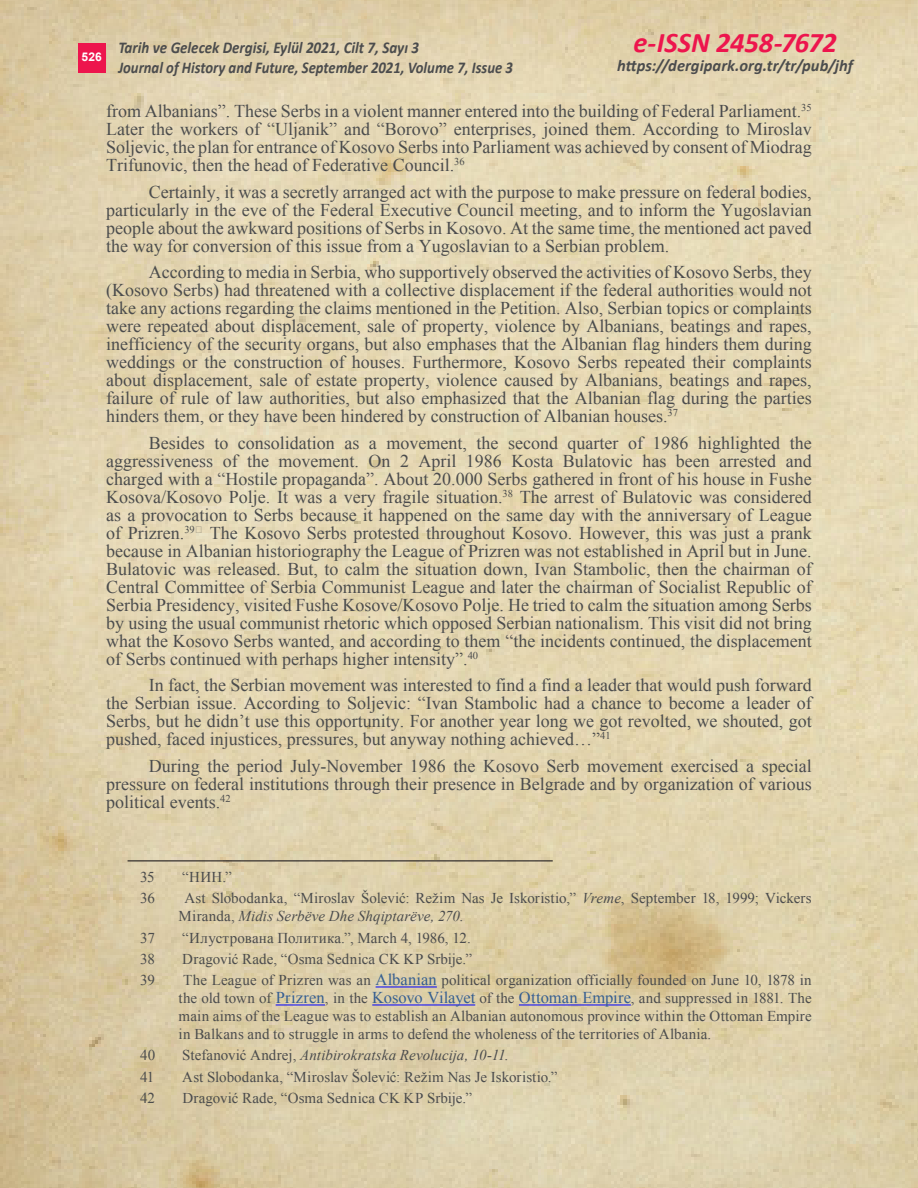
<style>
.page{position:relative;width:918px;height:1188px;background:#fff}
.page>*{position:absolute;margin:0;border:0;box-sizing:border-box;transform-origin:0 0}
.t1{font:italic 700 28.5px "Calibri";letter-spacing:-.005em;color:#ed154d}
.ANA_METİN_STİLİ_TEK{font:18px/18px "Times New Roman";color:#4b4c4d;text-align:justify}
.t2{font:italic 700 16.5px/19.8px "Calibri";color:#4b4c4d;scale:.91 1}
.t3{font:italic 700 16.5px "Calibri";color:#4b4c4d}
.Body_text_normal_foo{font:15px/18px "Times New Roman";letter-spacing:.005em;color:#4b4c4d}
.Body_text_normal_foo-2{font:italic 15px "Times New Roman";letter-spacing:.005em;color:#4b4c4d}
.t4{font:700 12px "Arial";color:#fff}
.s1{font-style:italic}
.s2{font-size:16.5px;color:#365f91}
.s3{font-style:normal}
</style>
<div class="page">
<img style="left:0;top:0;width:918px;height:1188px">
<div style="left:78px;top:43px;width:28px;height:29px;background:#ed154d"></div>
<hr style="left:128px;top:860px;width:425px;height:1px;background:#231f20">
<hr style="left:376px;top:987px;width:61px;height:1px;background:#00f">
<hr style="left:276px;top:1005px;width:49px;height:1px;background:#00f">
<hr style="left:372px;top:1005px;width:103px;height:1px;background:#00f">
<hr style="left:519px;top:1005px;width:112px;height:1px;background:#00f">
<p class="t4" style="left:82px;top:49px;width:22px">526</p>
<p class="t2" style="left:118px;top:37px;width:435px">Tarih ve Gelecek Dergisi, Eylül 2021, Cilt 7, Sayı 3<br>Journal of History and Future, September 2021, Volume 7, Issue 3</p>
<h1 class="t1" style="left:633px;top:22px;width:205px">e-ISSN 2458-7672</h1>
<p class="t3" style="left:617px;top:54px;width:237px">https://dergipark.org.tr/tr/pub/jhf</p>
<p class="ANA_METİN_STİLİ_TEK" style="left:106px;top:102px;width:707px">from Albanians”. These Serbs in a violent manner entered into the building of Federal Parliament.<sup>35<br></sup>Later the workers of “Uljanik” and “Borovo” enterprises, joined them. According to Miroslav Soljevic, the plan for entrance of Kosovo Serbs into Parliament was achieved by consent of Miodrag Trifunovic, then the head of Federative Council.<sup>36</sup></p>
<p class="ANA_METİN_STİLİ_TEK" style="left:106px;top:182px;width:707px;text-indent:43px">Certainly, it was a secretly arranged act with the purpose to make pressure on federal bodies, particularly in the eve of the Federal Executive Council meeting, and to inform the Yugoslavian people about the awkward positions of Serbs in Kosovo. At the same time, the mentioned act paved the way for conversion of this issue from a Yugoslavian to a Serbian problem.</p>
<p class="ANA_METİN_STİLİ_TEK" style="left:106px;top:263px;width:707px;text-indent:43px">According to media in Serbia, who supportively observed the activities of Kosovo Serbs, they (Kosovo Serbs) had threatened with a collective displacement if the federal authorities would not take any actions regarding the claims mentioned in the Petition. Also, Serbian topics or complaints were repeated about displacement, sale of property, violence by Albanians, beatings and rapes, inefficiency of the security organs, but also emphases that the Albanian flag hinders them during weddings or the construction of houses. Furthermore, Kosovo Serbs repeated their complaints about displacement, sale of estate property, violence caused by Albanians, beatings and rapes, failure of rule of law authorities, but also emphasized that the Albanian flag during the parties hinders them, or they have been hindered by construction of Albanian houses.<sup>37</sup></p>
<p class="ANA_METİN_STİLİ_TEK" style="left:106px;top:433px;width:707px;text-indent:43px">Besides to consolidation as a movement, the second quarter of 1986 highlighted the aggressiveness of the movement. On 2 April 1986 Kosta Bulatovic has been arrested and charged with a “Hostile propaganda”. About 20.000 Serbs gathered in front of his house in Fushe Kosova/Kosovo Polje. It was a very fragile situation.<sup>38</sup> The arrest of Bulatovic was considered as a provocation to Serbs because it happened on the same day with the anniversary of League of Prizren.<sup>39∗</sup> The Kosovo Serbs protested throughout Kosovo. However, this was just a prank because in Albanian historiography the League of Prizren was not established in April but in June.<br>Bulatovic was released. But, to calm the situation down, Ivan Stambolic, then the chairman of Central Committee of Serbia Communist League and later the chairman of Socialist Republic of Serbia Presidency, visited Fushe Kosove/Kosovo Polje. He tried to calm the situation among Serbs by using the usual communist rhetoric which opposed Serbian nationalism. This visit did not bring what the Kosovo Serbs wanted, and according to them “the incidents continued, the displacement of Serbs continued with perhaps higher intensity”.<sup>40</sup></p>
<p class="ANA_METİN_STİLİ_TEK" style="left:106px;top:676px;width:707px;text-indent:43px">In fact, the Serbian movement was interested to find a find a leader that would push forward the Serbian issue. According to Soljevic: “Ivan Stambolic had a chance to become a leader of Serbs, but he didn’t use this opportunity. For another year long we got revolted, we shouted, got pushed, faced injustices, pressures, but anyway nothing achieved…”<sup>41</sup></p>
<p class="ANA_METİN_STİLİ_TEK" style="left:106px;top:756px;width:707px;text-indent:43px">During the period July-November 1986 the Kosovo Serb movement exercised a special pressure on federal institutions through their presence in Belgrade and by organization of various political events.<sup>42</sup></p>
<p class="Body_text_normal_foo" style="left:140px;top:868px;width:16px">35</p>
<p class="Body_text_normal_foo" style="left:182px;top:868px;width:51px">“НИН.”</p>
<p class="Body_text_normal_foo" style="left:140px;top:889px;width:16px">36</p>
<p class="Body_text_normal_foo" style="left:179px;top:889px;width:635px;text-indent:6px">Ast Slobodanka, “Miroslav Šolević: Režim Nas Je Iskoristio,” <span class="s1">Vreme</span>, September 18, 1999; Vickers<br>Miranda, <span class="s1">Midis Serbëve Dhe Shqiptarëve, 270</span>.</p>
<p class="Body_text_normal_foo" style="left:140px;top:928px;width:16px">37</p>
<p class="Body_text_normal_foo" style="left:182px;top:928px;width:290px">“Илустрована Политика.”, March 4, 1986, 12.</p>
<p class="Body_text_normal_foo" style="left:140px;top:949px;width:16px">38</p>
<p class="Body_text_normal_foo" style="left:182px;top:949px;width:291px">Dragović Rade, “Osma Sednica CK KP Srbije.”</p>
<p class="Body_text_normal_foo" style="left:140px;top:971px;width:16px">39</p>
<p class="Body_text_normal_foo" style="left:179px;top:971px;width:635px;text-align:justify;text-indent:5px">The League of Prizren was an <span class="s2">Albanian</span> political organization officially founded on June 10, 1878 in the old town of <span class="s2">Prizren</span>, in the <span class="s2">Kosovo Vilayet</span> of the <span class="s2">Ottoman Empire</span>, and suppressed in 1881. The main aims of the League was to establish an Albanian autonomous province within the Ottoman Empire in Balkans and to struggle in arms to defend the wholeness of the territories of Albania.</p>
<p class="Body_text_normal_foo" style="left:140px;top:1046px;width:17px">40</p>
<p class="Body_text_normal_foo-2" style="left:182px;top:1045px;width:327px"><span class="s3">Stefanović Andrej,</span> Antibirokratska Revolucija, 10-11<span class="s3">.</span></p>
<p class="Body_text_normal_foo" style="left:140px;top:1067px;width:16px">41</p>
<p class="Body_text_normal_foo" style="left:182px;top:1067px;width:377px">Ast Slobodanka, “Miroslav Šolević: Režim Nas Je Iskoristio.”</p>
<p class="Body_text_normal_foo" style="left:140px;top:1088px;width:16px">42</p>
<p class="Body_text_normal_foo" style="left:182px;top:1088px;width:291px">Dragović Rade, “Osma Sednica CK KP Srbije.”</p>
</div>
